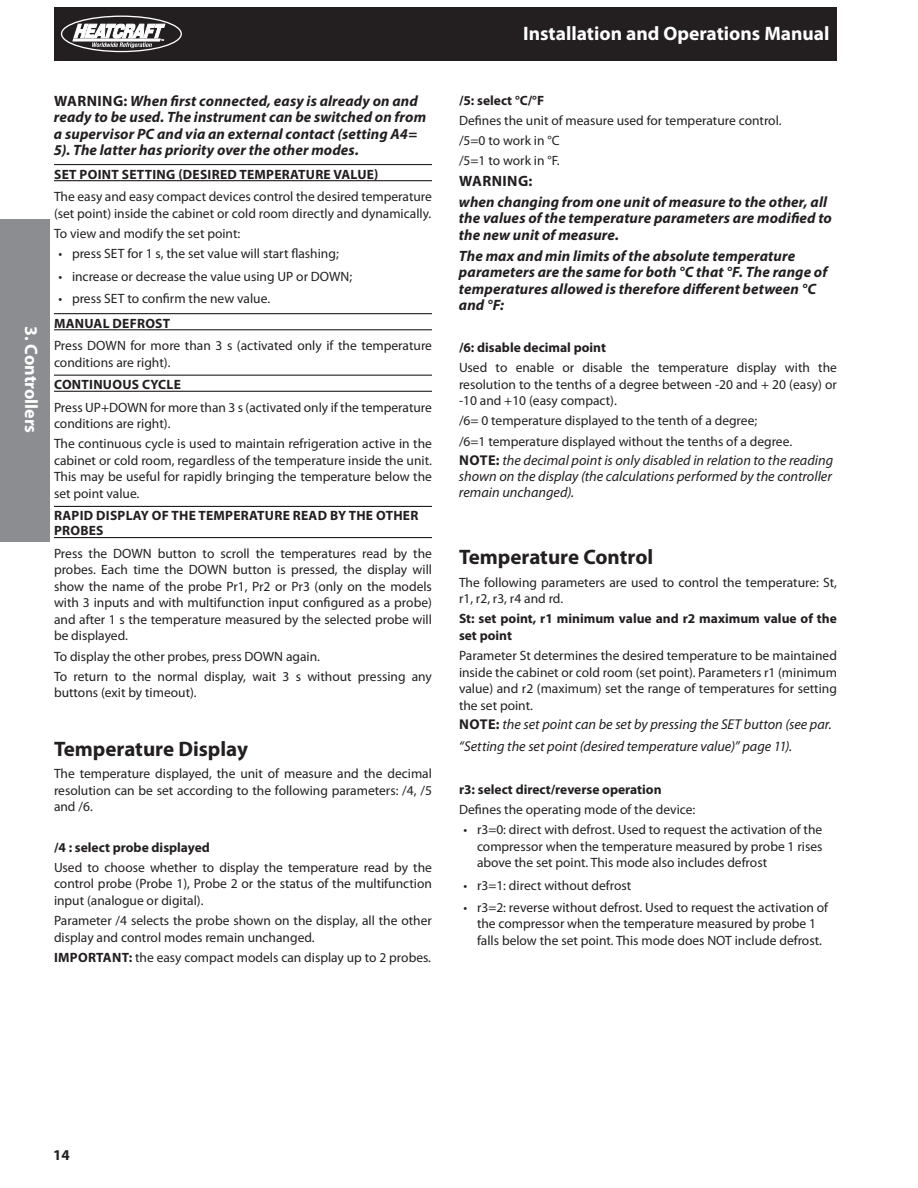
<style>
.page{position:relative;width:918px;height:1188px;background:#fff}
.page>*{position:absolute;margin:0;border:0;box-sizing:border-box;transform-origin:0 0}
.t1{font:700 21px "Myriad Pro";color:#231f20}
.t2{font:700 19.5px "Myriad Pro";color:#fff}
.t3{font:700 18px "Myriad Pro";color:#fff}
.caution{font:italic 700 15px/16.5px "Myriad Pro";letter-spacing:.005em;color:#231f20}
.caution-2{font:700 15px "Myriad Pro";letter-spacing:.025em;color:#231f20}
.note{font:italic 14.25px/15.8px "Myriad Pro";color:#231f20;text-align:justify}
.body{font:13.5px/16.5px "Myriad Pro";color:#231f20;text-align:justify}
.body-2{font:700 13.5px/16.5px "Myriad Pro";color:#231f20}
.HOW_TO{font:700 13.5px/15px "Myriad Pro";letter-spacing:.02em;color:#231f20}
.s1{font-style:normal}
.s2{font-weight:700}
.s3{font-weight:700;font-style:normal}
</style>
<div class="page">
<div style="left:54px;top:8px;width:783px;height:54px;background:#231f20"></div>
<svg style="left:62px;top:16px;width:119px;height:36px"></svg>
<div style="left:61px;top:16px;width:121px;height:36px;border:1px solid #fff;border-radius:50%"></div>
<svg style="left:73px;top:24px;width:92px;height:24px"></svg>
<hr style="left:54px;top:164px;width:378px;height:1px;background:#231f20">
<hr style="left:54px;top:180px;width:378px;height:1px;background:#231f20">
<hr style="left:54px;top:313px;width:378px;height:1px;background:#231f20">
<hr style="left:54px;top:329px;width:378px;height:1px;background:#231f20">
<hr style="left:54px;top:375px;width:378px;height:1px;background:#231f20">
<hr style="left:54px;top:391px;width:378px;height:1px;background:#231f20">
<hr style="left:54px;top:506px;width:378px;height:1px;background:#231f20">
<hr style="left:54px;top:537px;width:378px;height:1px;background:#231f20">
<div style="left:0;top:219px;width:50px;height:322px;background:#8b8d90"></div>
<p class="t3" style="left:43px;top:326px;width:109px;rotate:90deg">3. Controllers</p>
<p class="caution" style="left:54px;top:92px;width:374px"><span class="s1">WARNING:</span> When first connected, easy is already on and ready to be used. The instrument can be switched on from a supervisor PC and via an external contact (setting A4= 5). The latter has priority over the other modes.</p>
<p class="HOW_TO" style="left:54px;top:166px;width:326px">SET POINT SETTING (DESIRED TEMPERATURE VALUE)</p>
<p class="body" style="left:54px;top:188px;width:380px">The easy and easy compact devices control the desired temperature (set point) inside the cabinet or cold room directly and dynamically.</p>
<p class="body" style="left:54px;top:225px;width:188px">To view and modify the set point:</p>
<p class="body" style="left:58px;top:245px;width:282px">• press SET for 1 s, the set value will start flashing;</p>
<p class="body" style="left:58px;top:268px;width:295px">• increase or decrease the value using UP or DOWN;</p>
<p class="body" style="left:58px;top:290px;width:213px">• press SET to confirm the new value.</p>
<p class="HOW_TO" style="left:54px;top:315px;width:118px">MANUAL DEFROST</p>
<p class="body" style="left:54px;top:337px;width:380px">Press DOWN for more than 3 s (activated only if the temperature conditions are right).</p>
<p class="HOW_TO" style="left:54px;top:377px;width:128px">CONTINUOUS CYCLE</p>
<p class="body" style="left:54px;top:399px;width:379px">Press UP+DOWN for more than 3 s (activated only if the temperature conditions are right).</p>
<p class="body" style="left:54px;top:435px;width:380px">The continuous cycle is used to maintain refrigeration active in the cabinet or cold room, regardless of the temperature inside the unit.<br>This may be useful for rapidly bringing the temperature below the set point value.</p>
<p class="HOW_TO" style="left:54px;top:508px;width:366px">RAPID DISPLAY OF THE TEMPERATURE READ BY THE OTHER<br>PROBES</p>
<p class="body" style="left:54px;top:545px;width:380px">Press the DOWN button to scroll the temperatures read by the probes. Each time the DOWN button is pressed, the display will show the name of the probe Pr1, Pr2 or Pr3 (only on the models with 3 inputs and with multifunction input configured as a probe) and after 1 s the temperature measured by the selected probe will be displayed.</p>
<p class="body" style="left:54px;top:648px;width:268px">To display the other probes, press DOWN again.</p>
<p class="body" style="left:54px;top:668px;width:379px">To return to the normal display, wait 3 s without pressing any buttons (exit by timeout).</p>
<p class="t1" style="left:54px;top:735px;width:196px">Temperature Display</p>
<p class="body" style="left:54px;top:765px;width:379px">The temperature displayed, the unit of measure and the decimal resolution can be set according to the following parameters: /4, /5 and /6.</p>
<p class="body-2" style="left:54px;top:838px;width:157px">/4 : select probe displayed</p>
<p class="body" style="left:54px;top:859px;width:379px">Used to choose whether to display the temperature read by the control probe (Probe 1), Probe 2 or the status of the multifunction input (analogue or digital).</p>
<p class="body" style="left:54px;top:912px;width:379px">Parameter /4 selects the probe shown on the display, all the other display and control modes remain unchanged.</p>
<p class="body" style="left:54px;top:949px;width:378px"><span class="s2">IMPORTANT:</span> the easy compact models can display up to 2 probes.</p>
<h2 class="t2" style="left:523px;top:21px;width:308px">Installation and Operations Manual</h2>
<p class="body-2" style="left:459px;top:91px;width:87px">/5: select °C/°F</p>
<p class="body" style="left:459px;top:112px;width:324px">Defines the unit of measure used for temperature control.</p>
<p class="body" style="left:459px;top:132px;width:102px">/5=0 to work in °C</p>
<p class="body" style="left:459px;top:152px;width:102px">/5=1 to work in °F.</p>
<p class="caution-2" style="left:459px;top:171px;width:75px">WARNING:</p>
<p class="caution" style="left:459px;top:193px;width:374px">when changing from one unit of measure to the other, all the values of the temperature parameters are modified to the new unit of measure.</p>
<p class="caution" style="left:459px;top:247px;width:370px">The max and min limits of the absolute temperature parameters are the same for both °C that °F. The range of temperatures allowed is therefore different between °C and °F:</p>
<p class="body-2" style="left:459px;top:339px;width:149px">/6: disable decimal point</p>
<p class="body" style="left:459px;top:359px;width:379px">Used to enable or disable the temperature display with the resolution to the tenths of a degree between -20 and + 20 (easy) or -10 and +10 (easy compact).</p>
<p class="body" style="left:459px;top:412px;width:300px">/6= 0 temperature displayed to the tenth of a degree;</p>
<p class="body" style="left:459px;top:433px;width:335px">/6=1 temperature displayed without the tenths of a degree.</p>
<p class="note" style="left:459px;top:452px;width:376px"><span class="s3">NOTE:</span> the decimal point is only disabled in relation to the reading shown on the display (the calculations performed by the controller remain unchanged).</p>
<p class="t1" style="left:459px;top:543px;width:196px">Temperature Control</p>
<p class="body" style="left:459px;top:574px;width:380px">The following parameters are used to control the temperature: St, r1, r2, r3, r4 and rd.</p>
<p class="body-2" style="left:459px;top:610px;width:379px">St: set point, r1 minimum value and r2 maximum value of the set point</p>
<p class="body" style="left:459px;top:647px;width:380px">Parameter St determines the desired temperature to be maintained inside the cabinet or cold room (set point). Parameters r1 (minimum value) and r2 (maximum) set the range of temperatures for setting the set point.</p>
<p class="note" style="left:459px;top:716px;width:374px"><span class="s3">NOTE:</span> the set point can be set by pressing the SET button (see par.</p>
<p class="note" style="left:459px;top:738px;width:335px">“Setting the set point (desired temperature value)” page 11).</p>
<p class="body-2" style="left:459px;top:780px;width:204px">r3: select direct/reverse operation</p>
<p class="body" style="left:459px;top:801px;width:238px">Defines the operating mode of the device:</p>
<p class="body" style="left:477px;top:821px;width:347px;text-indent:-14px">• r3=0: direct with defrost. Used to request the activation of the compressor when the temperature measured by probe 1 rises above the set point. This mode also includes defrost</p>
<p class="body" style="left:464px;top:877px;width:169px">• r3=1: direct without defrost</p>
<p class="body" style="left:464px;top:899px;width:366px;text-align:center">• r3=2: reverse without defrost. Used to request the activation of the compressor when the temperature measured by probe 1 falls below the set point. This mode does NOT include defrost.</p>
<p class="caution-2" style="left:53px;top:1145px;width:18px">14</p>
</div>
